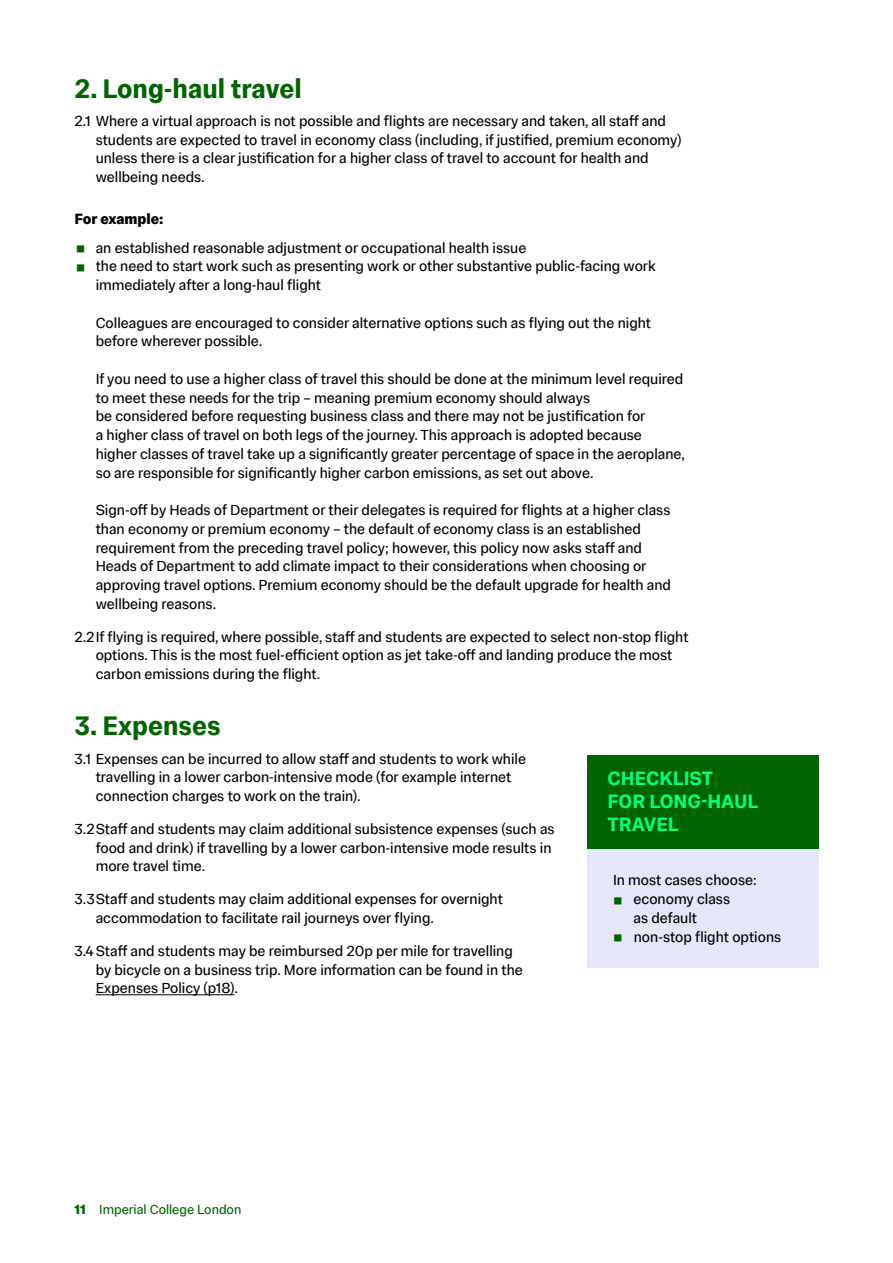
<style>
.page{position:relative;width:893px;height:1263px;background:#fff}
.page>*{position:absolute;margin:0;border:0;box-sizing:border-box;transform-origin:0 0}
.t1{font:600 27px "Imperial Sans Text";color:#006400}
.t2{font:600 19.5px/23.2px "Imperial Sans Text";color:#00ff7f}
.t3{font:15px/18.8px "Imperial Sans Text";color:#000}
.t4{font:700 15px "Imperial Sans Text";color:#000}
.t5{font:13.5px "Imperial Sans Text";color:#006400}
.s1{font-size:30px;color:#006400}
.s2{font-weight:700}
</style>
<div class="page">
<hr style="left:96px;top:994px;width:138px;height:1px;background:#000">
<div style="left:587px;top:848px;width:231px;height:120px;background:#e6e6fa"></div>
<div style="left:587px;top:755px;width:232px;height:93px;background:#006400"></div>
<h1 class="t1" style="left:74px;top:68px;width:229px">2. Long-haul travel</h1>
<p class="t3" style="left:96px;top:111px;width:587px;text-indent:-21px">2.1 Where a virtual approach is not possible and flights are necessary and taken, all staff and students are expected to travel in economy class (including, if justified, premium economy) unless there is a clear justification for a higher class of travel to account for health and wellbeing needs.</p>
<p class="t4" style="left:74px;top:208px;width:91px">For example:</p>
<p class="t3" style="left:74px;top:237px;width:453px"><span class="s1">•</span> an established reasonable adjustment or occupational health issue</p>
<p class="t3" style="left:96px;top:256px;width:562px;text-indent:-21px"><span class="s1">•</span> the need to start work such as presenting work or other substantive public-facing work immediately after a long-haul flight</p>
<p class="t3" style="left:96px;top:312px;width:557px">Colleagues are encouraged to consider alternative options such as flying out the night before wherever possible.</p>
<p class="t3" style="left:96px;top:368px;width:591px">If you need to use a higher class of travel this should be done at the minimum level required to meet these needs for the trip – meaning premium economy should always<br>be considered before requesting business class and there may not be justification for<br>a higher class of travel on both legs of the journey. This approach is adopted because higher classes of travel take up a significantly greater percentage of space in the aeroplane, so are responsible for significantly higher carbon emissions, as set out above.</p>
<p class="t3" style="left:96px;top:500px;width:577px">Sign-off by Heads of Department or their delegates is required for flights at a higher class than economy or premium economy – the default of economy class is an established requirement from the preceding travel policy; however, this policy now asks staff and Heads of Department to add climate impact to their considerations when choosing or approving travel options. Premium economy should be the default upgrade for health and wellbeing reasons.</p>
<p class="t3" style="left:96px;top:626px;width:594px;text-indent:-21px">2.2If flying is required, where possible, staff and students are expected to select non-stop flight options. This is the most fuel-efficient option as jet take-off and landing produce the most carbon emissions during the flight.</p>
<h1 class="t1" style="left:74px;top:706px;width:148px">3. Expenses</h1>
<p class="t3" style="left:96px;top:748px;width:432px;text-indent:-21px">3.1 Expenses can be incurred to allow staff and students to work while travelling in a lower carbon-intensive mode (for example internet connection charges to work on the train).</p>
<p class="t3" style="left:96px;top:818px;width:460px;text-indent:-21px">3.2Staff and students may claim additional subsistence expenses (such as food and drink) if travelling by a lower carbon-intensive mode results in more travel time.</p>
<p class="t3" style="left:96px;top:889px;width:409px;text-indent:-21px">3.3Staff and students may claim additional expenses for overnight accommodation to facilitate rail journeys over flying.</p>
<p class="t3" style="left:96px;top:940px;width:429px;text-indent:-21px">3.4Staff and students may be reimbursed 20p per mile for travelling by bicycle on a business trip. More information can be found in the<br>Expenses Policy (p18).</p>
<h2 class="t2" style="left:608px;top:765px;width:152px">CHECKLIST<br>FOR LONG-HAUL<br>TRAVEL</h2>
<p class="t3" style="left:613px;top:870px;width:145px">In most cases choose:</p>
<p class="t3" style="left:634px;top:889px;width:98px;text-indent:-22px"><span class="s1">•</span> economy class as default</p>
<p class="t3" style="left:612px;top:926px;width:171px"><span class="s1">•</span> non-stop flight options</p>
<p class="t5" style="left:74px;top:1200px;width:168px"><span class="s2">11</span> Imperial College London</p>
</div>
